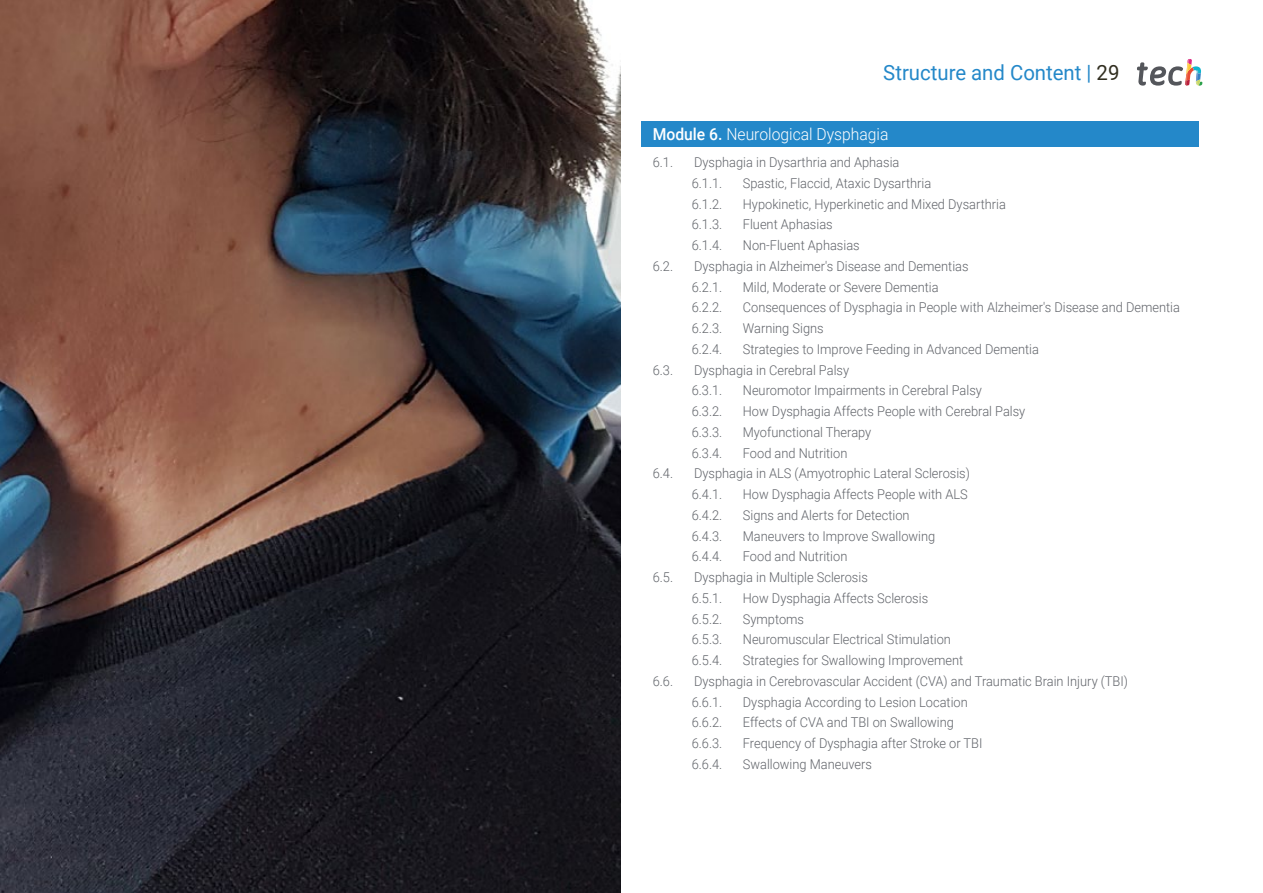
<style>
.page{position:relative;width:1263px;height:893px;background:#fff}
.page>*{position:absolute;margin:0;border:0;box-sizing:border-box;transform-origin:0 0}
.t1{font:21px "Roboto";color:#2488c9}
.t2{font:300 16.5px "Roboto";color:#fff;scale:.95 1}
.t3{font:300 13.5px/20.7px "Roboto";color:#61646a;scale:.95 1}
.s1{color:#312e20}
.s2{font-weight:500}
</style>
<div class="page">
<svg style="left:1137px;top:59px;width:65px;height:27px"></svg>
<div style="left:642px;top:121px;width:557px;height:25px;background:#2488c9"></div>
<img style="left:0;top:0;width:621px;height:893px">
<h1 class="t1" style="left:883px;top:57px;width:238px">Structure and Content | <span class="s1">29</span></h1>
<p class="t2" style="left:653px;top:123px;width:250px"><span class="s2">Module 6.</span> Neurological Dysphagia</p>
<p class="t3" style="left:653px;top:151px;width:23px">6.1.</p>
<p class="t3" style="left:692px;top:151px;width:220px">Dysphagia in Dysarthria and Aphasia<br>6.1.1.</p>
<p class="t3" style="left:743px;top:172px;width:200px">Spastic, Flaccid, Ataxic Dysarthria</p>
<p class="t3" style="left:692px;top:193px;width:34px">6.1.2.</p>
<p class="t3" style="left:743px;top:193px;width:278px">Hypokinetic, Hyperkinetic and Mixed Dysarthria</p>
<p class="t3" style="left:692px;top:214px;width:34px">6.1.3.</p>
<p class="t3" style="left:743px;top:214px;width:96px">Fluent Aphasias</p>
<p class="t3" style="left:692px;top:234px;width:34px">6.1.4.</p>
<p class="t3" style="left:743px;top:234px;width:124px">Non-Fluent Aphasias</p>
<p class="t3" style="left:653px;top:255px;width:23px">6.2.</p>
<p class="t3" style="left:692px;top:255px;width:293px">Dysphagia in Alzheimer's Disease and Dementias<br>6.2.1.</p>
<p class="t3" style="left:743px;top:276px;width:208px">Mild, Moderate or Severe Dementia</p>
<p class="t3" style="left:692px;top:297px;width:34px">6.2.2.</p>
<p class="t3" style="left:743px;top:297px;width:462px">Consequences of Dysphagia in People with Alzheimer's Disease and Dementia</p>
<p class="t3" style="left:692px;top:317px;width:34px">6.2.3.</p>
<p class="t3" style="left:743px;top:317px;width:87px">Warning Signs</p>
<p class="t3" style="left:692px;top:338px;width:34px">6.2.4.</p>
<p class="t3" style="left:743px;top:338px;width:313px">Strategies to Improve Feeding in Advanced Dementia</p>
<p class="t3" style="left:653px;top:359px;width:23px">6.3.</p>
<p class="t3" style="left:692px;top:359px;width:167px">Dysphagia in Cerebral Palsy<br>6.3.1.</p>
<p class="t3" style="left:743px;top:380px;width:253px">Neuromotor Impairments in Cerebral Palsy</p>
<p class="t3" style="left:692px;top:400px;width:34px">6.3.2.</p>
<p class="t3" style="left:743px;top:400px;width:299px">How Dysphagia Affects People with Cerebral Palsy</p>
<p class="t3" style="left:692px;top:421px;width:34px">6.3.3.</p>
<p class="t3" style="left:743px;top:421px;width:137px">Myofunctional Therapy</p>
<p class="t3" style="left:692px;top:442px;width:34px">6.3.4.</p>
<p class="t3" style="left:743px;top:442px;width:112px">Food and Nutrition</p>
<p class="t3" style="left:653px;top:463px;width:23px">6.4.</p>
<p class="t3" style="left:692px;top:463px;width:294px">Dysphagia in ALS (Amyotrophic Lateral Sclerosis)<br>6.4.1.</p>
<p class="t3" style="left:743px;top:483px;width:238px">How Dysphagia Affects People with ALS</p>
<p class="t3" style="left:692px;top:504px;width:34px">6.4.2.</p>
<p class="t3" style="left:743px;top:504px;width:177px">Signs and Alerts for Detection</p>
<p class="t3" style="left:692px;top:525px;width:34px">6.4.3.</p>
<p class="t3" style="left:743px;top:525px;width:204px">Maneuvers to Improve Swallowing</p>
<p class="t3" style="left:692px;top:546px;width:34px">6.4.4.</p>
<p class="t3" style="left:743px;top:546px;width:112px">Food and Nutrition</p>
<p class="t3" style="left:653px;top:566px;width:23px">6.5.</p>
<p class="t3" style="left:692px;top:566px;width:187px">Dysphagia in Multiple Sclerosis<br>6.5.1.</p>
<p class="t3" style="left:743px;top:587px;width:197px">How Dysphagia Affects Sclerosis</p>
<p class="t3" style="left:692px;top:608px;width:34px">6.5.2.</p>
<p class="t3" style="left:743px;top:608px;width:66px">Symptoms</p>
<p class="t3" style="left:692px;top:629px;width:34px">6.5.3.</p>
<p class="t3" style="left:743px;top:629px;width:220px">Neuromuscular Electrical Stimulation</p>
<p class="t3" style="left:692px;top:649px;width:34px">6.5.4.</p>
<p class="t3" style="left:743px;top:649px;width:233px">Strategies for Swallowing Improvement</p>
<p class="t3" style="left:653px;top:670px;width:23px">6.6.</p>
<p class="t3" style="left:692px;top:670px;width:461px">Dysphagia in Cerebrovascular Accident (CVA) and Traumatic Brain Injury (TBI)<br>6.6.1.</p>
<p class="t3" style="left:743px;top:691px;width:238px">Dysphagia According to Lesion Location</p>
<p class="t3" style="left:692px;top:712px;width:34px">6.6.2.</p>
<p class="t3" style="left:743px;top:712px;width:224px">Effects of CVA and TBI on Swallowing</p>
<p class="t3" style="left:692px;top:732px;width:34px">6.6.3.</p>
<p class="t3" style="left:743px;top:732px;width:254px">Frequency of Dysphagia after Stroke or TBI</p>
<p class="t3" style="left:692px;top:753px;width:34px">6.6.4.</p>
<p class="t3" style="left:743px;top:753px;width:137px">Swallowing Maneuvers</p>
</div>
